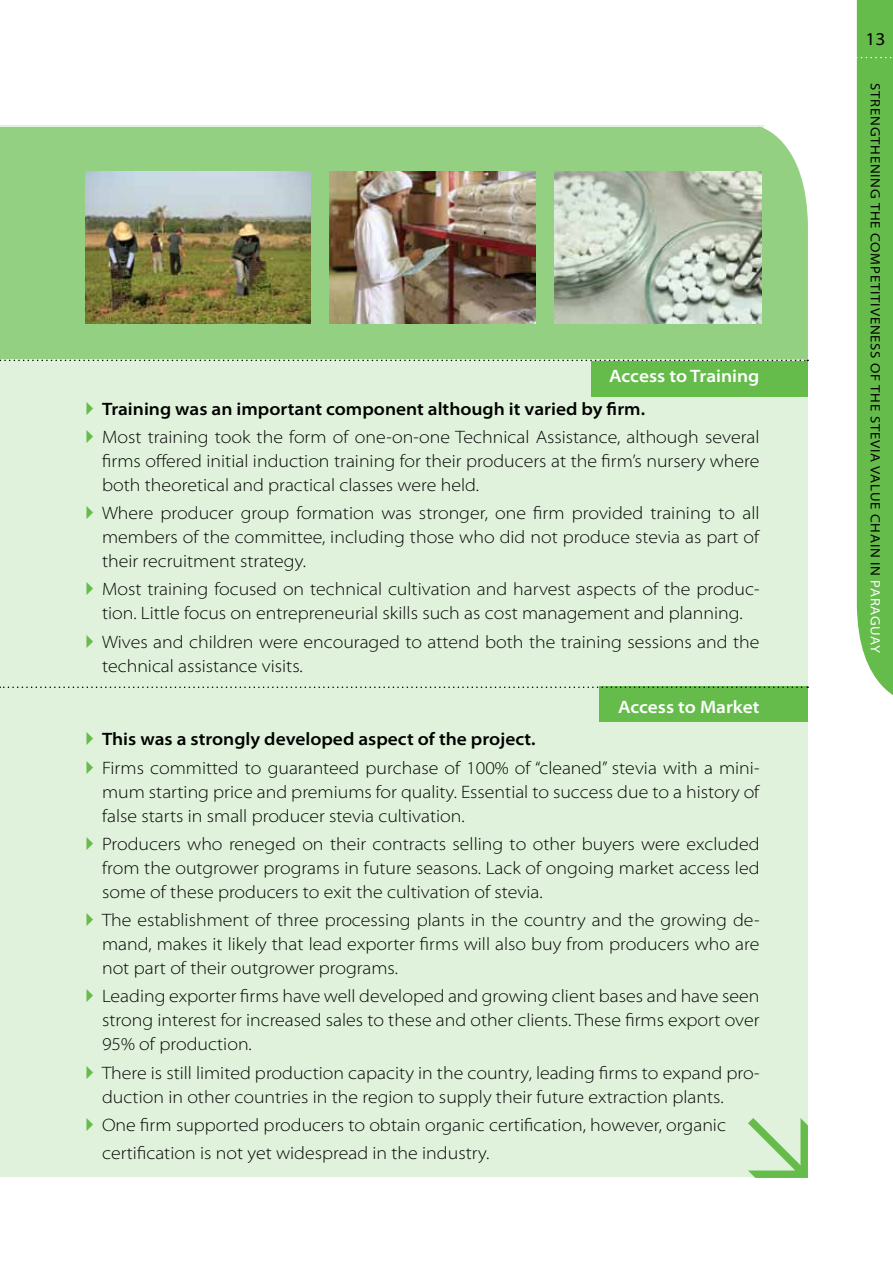
<style>
.page{position:relative;width:893px;height:1263px;background:#fff}
.page>*{position:absolute;margin:0;border:0;box-sizing:border-box;transform-origin:0 0}
.t1{font:300 semi-expanded 18px/24px "Myriad Pro";color:#000;text-align:justify}
.t2{font:600 semi-expanded 18px "Myriad Pro";color:#000}
.t3{font:600 semi-expanded 18px "Myriad Pro";color:#fff}
.t4{font:semi-expanded 18px "Myriad Pro";color:#000}
.t5{font:semi-expanded 13.5px "Myriad Pro";letter-spacing:.06em;color:#000}
.s1{color:#fff}
</style>
<div class="page">
<div style="left:856px;top:0;width:37px;height:695px;background:#65bc4b"></div>
<div style="left:763px;top:396px;width:45px;height:722px;background:#e0f2db"></div>
<div style="left:0;top:126px;width:763px;height:1051px;background:#e0f2db"></div>
<svg style="left:748px;top:1118px;width:60px;height:60px"></svg>
<div style="left:591px;top:361px;width:217px;height:35px;background:#65bc4b"></div>
<div style="left:600px;top:686px;width:208px;height:36px;background:#65bc4b"></div>
<img style="left:0;top:126px;width:808px;height:235px">
<svg style="left:0;top:686px;width:808px;height:2px"></svg>
<img style="left:555px;top:171px;width:206px;height:152px">
<p class="t3" style="left:609px;top:364px;width:152px">Access to Training</p>
<p class="t2" style="left:102px;top:397px;width:544px">Training was an important component although it varied by firm.</p>
<p class="t1" style="left:102px;top:425px;width:659px">Most training took the form of one-on-one Technical Assistance, although several firms offered initial induction training for their producers at the firm’s nursery where both theoretical and practical classes were held.</p>
<p class="t1" style="left:102px;top:501px;width:659px">Where producer group formation was stronger, one firm provided training to all members of the committee, including those who did not produce stevia as part of their recruitment strategy.</p>
<p class="t1" style="left:102px;top:577px;width:659px">Most training focused on technical cultivation and harvest aspects of the produc&shy;tion. Little focus on entrepreneurial skills such as cost management and planning.</p>
<p class="t1" style="left:102px;top:629px;width:659px">Wives and children were encouraged to attend both the training sessions and the technical assistance visits.</p>
<p class="t3" style="left:618px;top:695px;width:143px">Access to Market</p>
<p class="t2" style="left:102px;top:728px;width:435px">This was a strongly developed aspect of the project.</p>
<p class="t1" style="left:102px;top:755px;width:659px">Firms committed to guaranteed purchase of 100% of “cleaned” stevia with a mini&shy;mum starting price and premiums for quality. Essential to success due to a history of false starts in small producer stevia cultivation.</p>
<p class="t1" style="left:102px;top:832px;width:659px">Producers who reneged on their contracts selling to other buyers were excluded from the outgrower programs in future seasons. Lack of ongoing market access led some of these producers to exit the cultivation of stevia.</p>
<p class="t1" style="left:102px;top:908px;width:659px">The establishment of three processing plants in the country and the growing de&shy;mand, makes it likely that lead exporter firms will also buy from producers who are not part of their outgrower programs.</p>
<p class="t1" style="left:102px;top:984px;width:659px">Leading exporter firms have well developed and growing client bases and have seen strong interest for increased sales to these and other clients. These firms export over 95% of production.</p>
<p class="t1" style="left:102px;top:1060px;width:659px">There is still limited production capacity in the country, leading firms to expand pro&shy;duction in other countries in the region to supply their future extraction plants.</p>
<p class="t1" style="left:102px;top:1110px;width:625px;line-height:28.2px">One firm supported producers to obtain organic certification, however, organic certification is not yet widespread in the industry.</p>
<p class="t4" style="left:866px;top:27px;width:22px">13</p>
<p class="t5" style="left:884px;top:83px;width:571px;rotate:90deg">STRENGTHENING THE COMPETITIVENESS OF THE STEVIA VALUE CHAIN IN <span class="s1">Paraguay</span></p>
</div>
